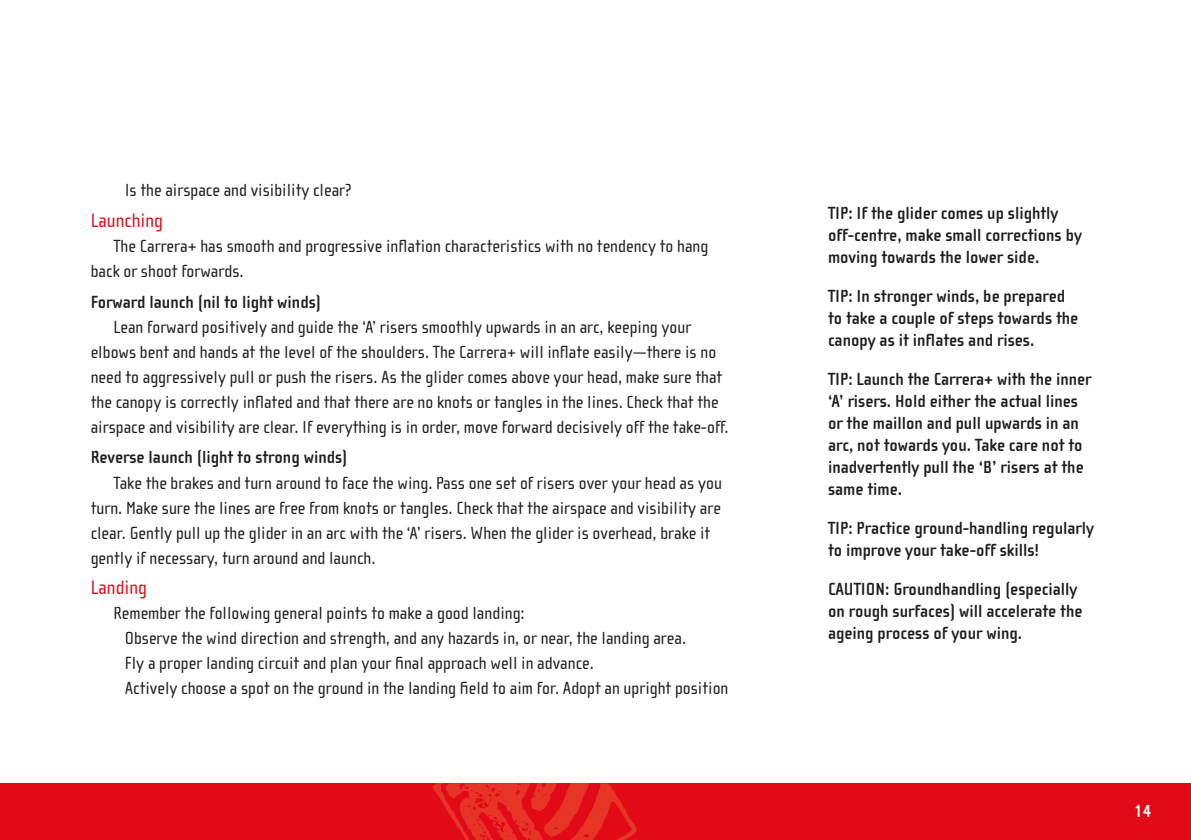
<style>
.page{position:relative;width:1191px;height:840px;background:#fff}
.page>*{position:absolute;margin:0;border:0;box-sizing:border-box;transform-origin:0 0}
.t1{font:20px "Cholla Sans OT";color:#e30a18}
.t2{font:18px/25px "Cholla Sans OT";color:#1d1d1b}
.t3{font:700 18px/22px "Cholla Sans OT";color:#1d1d1b}
.t4{font:700 18px "Cholla Sans OT";color:#fff}
</style>
<div class="page">
<div style="left:0;top:782px;width:1191px;height:57px;background:#e30a18"></div>
<svg style="left:431px;top:782px;width:206px;height:57px"></svg>
<p class="t2" style="left:125px;top:179px;width:228px">Is the airspace and visibility clear?</p>
<p class="t1" style="left:91px;top:212px;width:74px">Launching</p>
<p class="t2" style="left:91px;top:234px;width:619px;text-indent:23px">The Carrera+ has smooth and progressive inflation characteristics with no tendency to hang back or shoot forwards.</p>
<p class="t3" style="left:91px;top:292px;width:232px">Forward launch (nil to light winds)</p>
<p class="t2" style="left:91px;top:315px;width:639px;text-indent:23px">Lean forward positively and guide the ‘A’ risers smoothly upwards in an arc, keeping your elbows bent and hands at the level of the shoulders. The Carrera+ will inflate easily—there is no need to aggressively pull or push the risers. As the glider comes above your head, make sure that the canopy is correctly inflated and that there are no knots or tangles in the lines. Check that the airspace and visibility are clear. If everything is in order, move forward decisively off the take-off.</p>
<p class="t3" style="left:91px;top:447px;width:258px">Reverse launch (light to strong winds)</p>
<p class="t2" style="left:91px;top:471px;width:632px;text-indent:23px">Take the brakes and turn around to face the wing. Pass one set of risers over your head as you turn. Make sure the lines are free from knots or tangles. Check that the airspace and visibility are clear. Gently pull up the glider in an arc with the ‘A’ risers. When the glider is overhead, brake it gently if necessary, turn around and launch.</p>
<p class="t1" style="left:91px;top:579px;width:58px">Landing</p>
<p class="t2" style="left:125px;top:601px;width:605px;text-indent:-11px">Remember the following general points to make a good landing:<br>Observe the wind direction and strength, and any hazards in, or near, the landing area.<br>Fly a proper landing circuit and plan your final approach well in advance.<br>Actively choose a spot on the ground in the landing field to aim for. Adopt an upright position</p>
<p class="t3" style="left:828px;top:203px;width:255px">TIP: If the glider comes up slightly off-centre, make small corrections by moving towards the lower side.</p>
<p class="t3" style="left:828px;top:286px;width:252px">TIP: In stronger winds, be prepared to take a couple of steps towards the canopy as it inflates and rises.</p>
<p class="t3" style="left:828px;top:369px;width:265px">TIP: Launch the Carrera+ with the inner ‘A’ risers. Hold either the actual lines or the maillon and pull upwards in an arc, not towards you. Take care not to inadvertently pull the ‘B’ risers at the same time.</p>
<p class="t3" style="left:828px;top:518px;width:267px">TIP: Practice ground-handling regularly to improve your take-off skills!</p>
<p class="t3" style="left:828px;top:579px;width:256px">CAUTION: Groundhandling (especially on rough surfaces) will accelerate the ageing process of your wing.</p>
<p class="t4" style="left:1134px;top:802px;width:19px">14</p>
</div>
